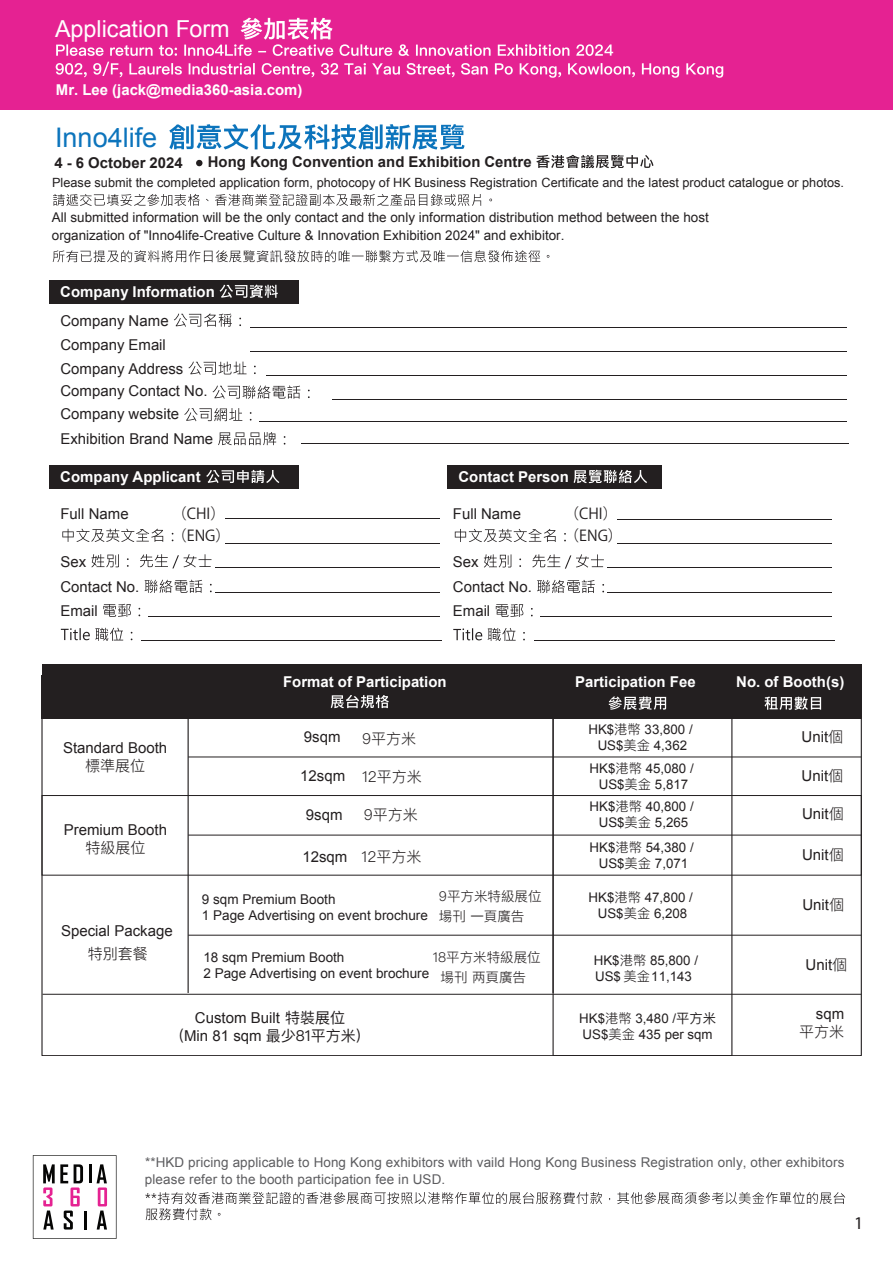
<style>
.page{position:relative;width:893px;height:1263px;background:#fff}
.page>*{position:absolute;margin:0;border:0;box-sizing:border-box;transform-origin:0 0}
.t1{font:27px "Arial";color:#0c74bc}
.t2{font:23.4px "Arial";color:#fff}
.t3{font:18px "Myriad Pro";color:#231f20}
.t4{font:15px/24px "Arial";color:#231f20}
.t5{font:700 15px "Arial";color:#fff}
.t6{font:300 15px "Ping Fang HK";color:#231f20}
.t7{font:15px/22.5px "Koz Go Pr 6 N";color:#231f20}
.t8{font:15px "Ping Fang HK";color:#231f20}
.t9{font:700 14.85px "Arial";color:#231f20}
.t10{font:700 14.85px "Arial";color:#fff}
.t11{font:13.5px/16.2px "Arial";color:#231f20}
.t12{font:13.5px/16.2px "Arial";letter-spacing:.01em;color:#5d5d60}
.t13{font:300 13.5px/19.5px "Ping Fang HK";color:#231f20}
.t14{font:13.35px/15.9px "Arial";color:#231f20;text-align:center}
.t15{font:12.75px "Arial";color:#231f20}
.s1{font-family:"Ping Fang HK";font-weight:300}
.s2{font-weight:400}
.s3{font-family:"Ping Fang HK"}
.s4{font-family:"Arial"}
</style>
<div class="page">
<svg style="left:169px;top:124px;width:295px;height:26px"></svg>
<div style="left:0;top:1px;width:892px;height:109px;background:#e52292"></div>
<svg style="left:33px;top:1155px;width:84px;height:84px"></svg>
<svg style="left:56px;top:18px;width:557px;height:38px"></svg>
<svg style="left:56px;top:62px;width:457px;height:15px"></svg>
<svg style="left:520px;top:63px;width:203px;height:15px"></svg>
<svg style="left:196px;top:160px;width:6px;height:6px"></svg>
<svg style="left:536px;top:155px;width:117px;height:13px"></svg>
<svg style="left:53px;top:194px;width:439px;height:12px"></svg>
<svg style="left:468px;top:230px;width:7px;height:10px"></svg>
<svg style="left:53px;top:250px;width:496px;height:12px"></svg>
<svg style="left:145px;top:1192px;width:700px;height:28px"></svg>
<div style="left:49px;top:280px;width:249px;height:23px;background:#231f20"></div>
<svg style="left:220px;top:285px;width:58px;height:13px"></svg>
<svg style="left:174px;top:313px;width:67px;height:14px"></svg>
<svg style="left:188px;top:362px;width:68px;height:13px"></svg>
<svg style="left:213px;top:385px;width:97px;height:14px"></svg>
<svg style="left:184px;top:408px;width:68px;height:13px"></svg>
<svg style="left:218px;top:432px;width:67px;height:13px"></svg>
<hr style="left:251px;top:327px;width:596px;height:1px;background:#231f20">
<hr style="left:251px;top:351px;width:596px;height:1px;background:#231f20">
<hr style="left:267px;top:375px;width:580px;height:1px;background:#231f20">
<hr style="left:259px;top:421px;width:588px;height:1px;background:#231f20">
<hr style="left:333px;top:399px;width:514px;height:1px;background:#231f20">
<hr style="left:301px;top:443px;width:548px;height:1px;background:#231f20">
<div style="left:49px;top:465px;width:249px;height:24px;background:#231f20"></div>
<svg style="left:206px;top:470px;width:73px;height:13px"></svg>
<svg style="left:62px;top:529px;width:111px;height:13px"></svg>
<svg style="left:91px;top:554px;width:120px;height:14px"></svg>
<svg style="left:145px;top:580px;width:67px;height:13px"></svg>
<svg style="left:103px;top:604px;width:37px;height:13px"></svg>
<svg style="left:61px;top:628px;width:71px;height:13px"></svg>
<hr style="left:225px;top:518px;width:215px;height:1px;background:#231f20">
<hr style="left:225px;top:543px;width:215px;height:1px;background:#231f20">
<hr style="left:148px;top:616px;width:292px;height:1px;background:#231f20">
<hr style="left:215px;top:567px;width:225px;height:1px;background:#231f20">
<hr style="left:142px;top:640px;width:300px;height:1px;background:#231f20">
<div style="left:448px;top:465px;width:212px;height:24px;background:#231f20"></div>
<div style="left:455px;top:465px;width:207px;height:24px;background:#231f20"></div>
<svg style="left:574px;top:470px;width:73px;height:13px"></svg>
<hr style="left:215px;top:592px;width:225px;height:1px;background:#231f20">
<div style="left:42px;top:664px;width:418px;height:54px;background:#231f20"></div>
<div style="left:454px;top:664px;width:264px;height:54px;background:#231f20"></div>
<div style="left:713px;top:664px;width:149px;height:54px;background:#231f20"></div>
<svg style="left:765px;top:697px;width:56px;height:13px"></svg>
<hr style="left:41px;top:676px;width:1px;height:42px;background:#231f20">
<div style="left:42px;top:795px;width:820px;height:80px;border:1px solid #231f20"></div>
<hr style="left:188px;top:835px;width:673px;height:1px;background:#231f20">
<hr style="left:188px;top:757px;width:673px;height:1px;background:#231f20">
<div style="left:188px;top:716px;width:365px;height:277px;border:1px solid #231f20"></div>
<div style="left:553px;top:717px;width:179px;height:339px;border:1px solid #231f20"></div>
<hr style="left:188px;top:935px;width:673px;height:1px;background:#231f20">
<hr style="left:43px;top:994px;width:818px;height:1px;background:#231f20">
<svg style="left:455px;top:529px;width:111px;height:13px"></svg>
<svg style="left:484px;top:554px;width:120px;height:15px"></svg>
<svg style="left:537px;top:580px;width:67px;height:13px"></svg>
<svg style="left:496px;top:604px;width:37px;height:13px"></svg>
<svg style="left:453px;top:628px;width:72px;height:13px"></svg>
<hr style="left:617px;top:519px;width:215px;height:1px;background:#231f20">
<hr style="left:617px;top:543px;width:215px;height:1px;background:#231f20">
<hr style="left:540px;top:616px;width:292px;height:1px;background:#231f20">
<hr style="left:608px;top:567px;width:224px;height:1px;background:#231f20">
<hr style="left:534px;top:641px;width:300px;height:1px;background:#231f20">
<hr style="left:608px;top:592px;width:224px;height:1px;background:#231f20">
<svg style="left:331px;top:695px;width:58px;height:13px"></svg>
<svg style="left:609px;top:696px;width:57px;height:14px"></svg>
<h2 class="t2" style="left:55px;top:13px;width:176px">Application Form</h2>
<p class="t10" style="left:56px;top:80px;width:248px">Mr. Lee (jack@media360-asia.com)</p>
<h1 class="t1" style="left:55px;top:119px;width:103px">Inno4life</h1>
<p class="t9" style="left:208px;top:152px;width:325px">Hong Kong Convention and Exhibition Centre</p>
<p class="t15" style="left:52px;top:174px;width:793px">Please submit the completed application form, photocopy of HK Business Registration Certificate and the latest product catalogue or photos.</p>
<p class="t11" style="left:52px;top:208px;width:658px;line-height:17.9px">All submitted information will be the only contact and the only information distribution method between the host organization of "Inno4life-Creative Culture &amp; Innovation Exhibition 202 " and exhibitor.</p>
<p class="t9" style="left:54px;top:153px;width:130px">4 - 6 October 2024</p>
<p class="t5" style="left:60px;top:282px;width:156px">Company Information</p>
<p class="t4" style="left:60px;top:309px;width:124px">Company Name<br>Company Email<br>Company Address</p>
<p class="t4" style="left:60px;top:380px;width:149px;line-height:22.5px">Company Contact No.<br>Company website</p>
<p class="t4" style="left:60px;top:427px;width:154px">Exhibition Brand Name</p>
<p class="t5" style="left:60px;top:467px;width:142px">Company Applicant</p>
<p class="t4" style="left:61px;top:501px;width:70px">Full Name</p>
<p class="t4" style="left:61px;top:549px;width:80px;line-height:25.5px">Sex<br>Contact No.</p>
<p class="t4" style="left:61px;top:599px;width:39px">Email</p>
<p class="t7" style="left:172px;top:502px;width:60px">（CHI）（ENG）</p>
<p class="t4" style="left:63px;top:736px;width:106px">Standard Booth</p>
<p class="t6" style="left:85px;top:756px;width:61px">標準展位</p>
<p class="t4" style="left:64px;top:817px;width:105px">Premium Booth</p>
<p class="t6" style="left:85px;top:838px;width:61px">特級展位</p>
<p class="t5" style="left:458px;top:467px;width:112px">Contact Person</p>
<p class="t4" style="left:453px;top:502px;width:70px">Full Name</p>
<p class="t4" style="left:453px;top:549px;width:80px;line-height:25.5px">Sex<br>Contact No.</p>
<p class="t4" style="left:453px;top:599px;width:39px">Email</p>
<p class="t7" style="left:564px;top:502px;width:60px">（CHI）（ENG）</p>
<p class="t5" style="left:283px;top:672px;width:165px">Format of Participation</p>
<p class="t5" style="left:575px;top:672px;width:122px">Participation Fee</p>
<p class="t5" style="left:736px;top:672px;width:110px">No. of Booth(s)</p>
<p class="t4" style="left:304px;top:725px;width:38px">9sqm</p>
<p class="t6" style="left:362px;top:729px;width:55px">9平方米</p>
<p class="t14" style="left:588px;top:722px;width:106px">HK$<span class="s1">港幣</span> 33,800 /<br>US$<span class="s1">美金</span> 4,362</p>
<p class="t4" style="left:300px;top:764px;width:123px">12sqm <span class="s1">12平方米</span></p>
<p class="t14" style="left:590px;top:760px;width:106px">HK$<span class="s1">港幣</span> 45,080 /<br>US$<span class="s1">美金</span> 5,817</p>
<p class="t4" style="left:306px;top:803px;width:38px">9sqm</p>
<p class="t6" style="left:364px;top:806px;width:55px">9平方米</p>
<p class="t14" style="left:590px;top:799px;width:106px">HK$<span class="s1">港幣</span> 40,800 /<br>US$<span class="s1">美金</span> 5,265</p>
<p class="t4" style="left:302px;top:845px;width:121px">12sqm <span class="s1">12平方米</span></p>
<p class="t14" style="left:590px;top:840px;width:106px">HK$<span class="s1">港幣</span> 54,380 /<br>US$<span class="s1">美金</span> 7,071</p>
<p class="t4" style="left:802px;top:725px;width:43px">Unit<span class="s1">個</span></p>
<p class="t4" style="left:802px;top:764px;width:43px">Unit<span class="s1">個</span></p>
<p class="t4" style="left:802px;top:802px;width:43px">Unit<span class="s1">個</span></p>
<p class="t4" style="left:802px;top:843px;width:43px">Unit<span class="s1">個</span></p>
<p class="t4" style="left:61px;top:919px;width:113px">Special Package</p>
<p class="t6" style="left:88px;top:944px;width:61px">特別套餐</p>
<p class="t11" style="left:202px;top:891px;width:227px">9 sqm Premium Booth<br>1 Page Advertising on event brochure</p>
<p class="t13" style="left:439px;top:886px;width:104px">9平方米特級展位場刊 <span class="s2">一</span>頁廣告</p>
<p class="t4" style="left:802px;top:893px;width:43px">Unit<span class="s1">個</span></p>
<p class="t14" style="left:589px;top:890px;width:106px">HK$<span class="s1">港幣</span> 47,800 /<br>US$<span class="s1">美金</span> 6,208</p>
<p class="t11" style="left:203px;top:949px;width:227px">18 sqm Premium Booth<br>2 Page Advertising on event brochure</p>
<p class="t13" style="left:433px;top:948px;width:109px;text-align:center">18平方米特級展位場刊 两頁廣告</p>
<p class="t14" style="left:594px;top:952px;width:106px;text-align:left">HK$<span class="s1">港幣</span> 85,800 /<br>US$ <span class="s1">美金</span> 11,143</p>
<p class="t4" style="left:806px;top:953px;width:43px">Unit<span class="s1">個</span></p>
<p class="t4" style="left:195px;top:1006px;width:152px">Custom Built <span class="s3">特裝展位</span></p>
<p class="t8" style="left:179px;top:1026px;width:183px">(<span class="s4">Min 81 sqm</span> 最少81平方米)</p>
<p class="t14" style="left:579px;top:1011px;width:138px;text-align:left">HK$<span class="s1">港幣</span> 3,480 /<span class="s3">平方米<br></span>US$<span class="s1">美金</span> 435 per sqm</p>
<p class="t4" style="left:816px;top:1002px;width:30px">sqm</p>
<p class="t6" style="left:799px;top:1022px;width:46px">平方米</p>
<p class="t12" style="left:145px;top:1155px;width:701px">**HKD pricing applicable to Hong Kong exhibitors with vaild Hong Kong Business Registration only, other exhibitors please refer to the booth participation fee in USD.</p>
<h3 class="t3" style="left:854px;top:1212px;width:11px">1</h3>
</div>
